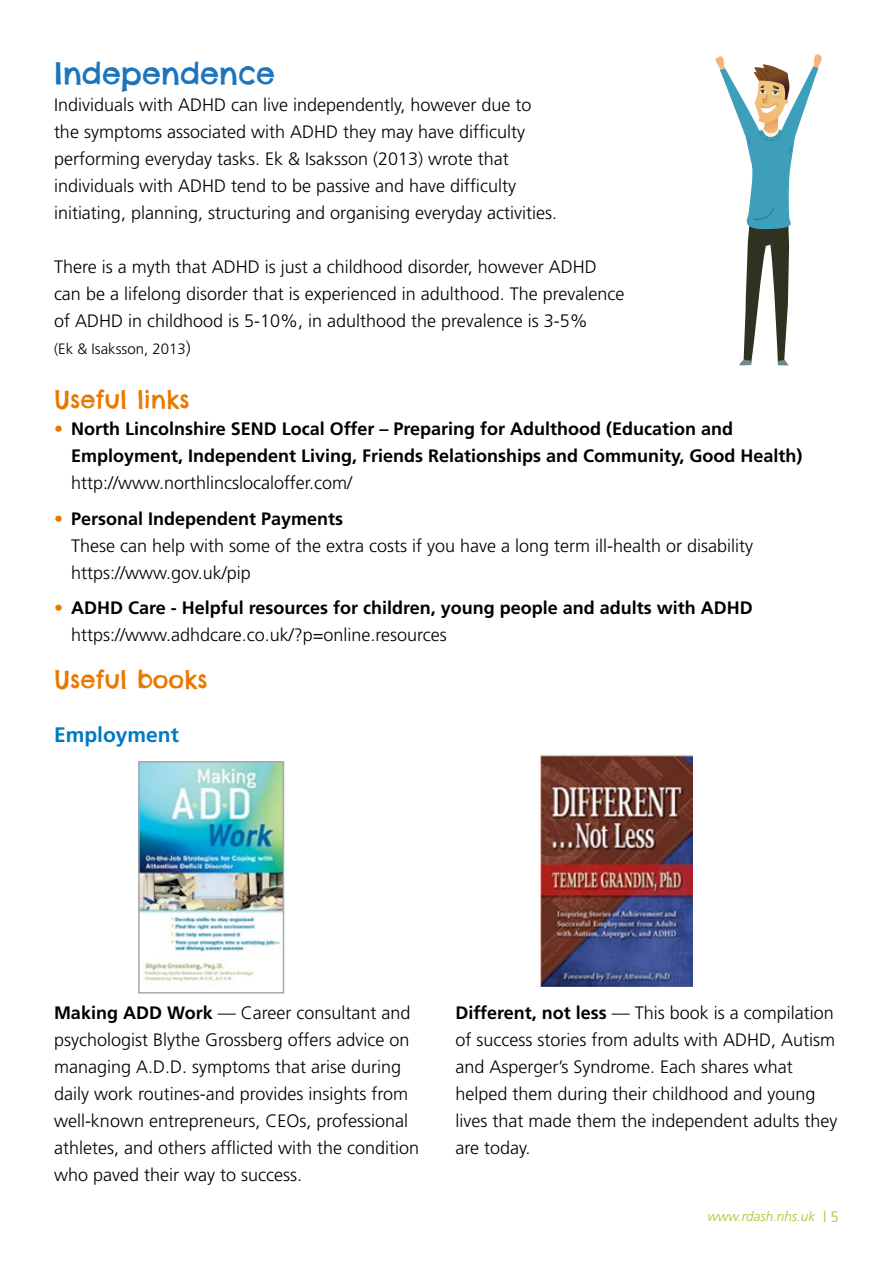
<style>
.page{position:relative;width:893px;height:1263px;background:#fff}
.page>*{position:absolute;margin:0;border:0;box-sizing:border-box;transform-origin:0 0}
.t1{font:30px "Chelsea Market";color:#1c75bc}
.t2{font:24px "Chelsea Market";color:#ea7800}
.t3{font:700 21px "Frutiger";color:#007ac2}
.t4{font:300 18px/27px "Frutiger";color:#000}
.t5{font:700 18px/27px "Frutiger";color:#000}
.t6{font:300 15px "Frutiger";color:#000}
.t7{font:italic 300 13.5px "Frutiger";color:#abc02c}
.s1{font-size:18px}
.s2{font-weight:300;color:#ea7800}
.s3{color:#ea7800}
.s4{font-weight:700}
.s5{font-weight:300}
.s6{font-style:normal;font-size:15px}
</style>
<div class="page">
<img style="left:141px;top:764px;width:140px;height:217px">
<div style="left:138px;top:761px;width:146px;height:232px;border:2px solid #a7a9ac"></div>
<img style="left:540px;top:755px;width:152px;height:231px">
<svg style="left:715px;top:54px;width:106px;height:311px"></svg>
<h1 class="t1" style="left:54px;top:54px;width:222px">Independence</h1>
<p class="t4" style="left:54px;top:91px;width:505px">Individuals with ADHD can live independently, however due to the symptoms associated with ADHD they may have difficulty performing everyday tasks. Ek &amp; Isaksson (2013) wrote that individuals with ADHD tend to be passive and have difficulty initiating, planning, structuring and organising everyday activities.</p>
<p class="t4" style="left:54px;top:253px;width:572px">There is a myth that ADHD is just a childhood disorder, however ADHD can be a lifelong disorder that is experienced in adulthood. The prevalence of ADHD in childhood is 5-10%, in adulthood the prevalence is 3-5%</p>
<p class="t6" style="left:54px;top:340px;width:138px">(Ek &amp; Isaksson, 2013<span class="s1">)</span></p>
<h2 class="t2" style="left:54px;top:384px;width:137px">Useful links</h2>
<p class="t5" style="left:71px;top:415px;width:733px;text-indent:-17px"><span class="s2">•</span> North Lincolnshire SEND Local Offer – Preparing for Adulthood (Education and<br>Employment, Independent Living, Friends Relationships and Community, Good Health)</p>
<p class="t4" style="left:71px;top:469px;width:283px">http://www.northlincslocaloffer.com/</p>
<p class="t4" style="left:71px;top:505px;width:684px;text-indent:-17px"><span class="s3">•</span> <span class="s4">Personal Independent Payments<br></span>These can help with some of the extra costs if you have a long term ill-health or disability https://www.gov.uk/pip</p>
<p class="t5" style="left:71px;top:594px;width:683px;text-indent:-17px"><span class="s2">•</span> ADHD Care - Helpful resources for children, young people and adults with ADHD <span class="s5">https://www.adhdcare.co.uk/?p=online.resources</span></p>
<h2 class="t2" style="left:54px;top:663px;width:155px">Useful books</h2>
<p class="t3" style="left:54px;top:722px;width:126px">Employment</p>
<p class="t4" style="left:54px;top:999px;width:367px"><span class="s4">Making ADD Work</span> — Career consultant and psychologist Blythe Grossberg offers advice on managing A.D.D. symptoms that arise during daily work routines-and provides insights from well-known entrepreneurs, CEOs, professional athletes, and others afflicted with the condition who paved their way to success.</p>
<p class="t4" style="left:455px;top:999px;width:384px"><span class="s4">Different, not less</span> — This book is a compilation of success stories from adults with ADHD, Autism and Asperger’s Syndrome. Each shares what helped them during their childhood and young lives that made them the independent adults they are today.</p>
<p class="t7" style="left:707px;top:1208px;width:133px">www.rdash.nhs.uk <span class="s6">| 5</span></p>
</div>
